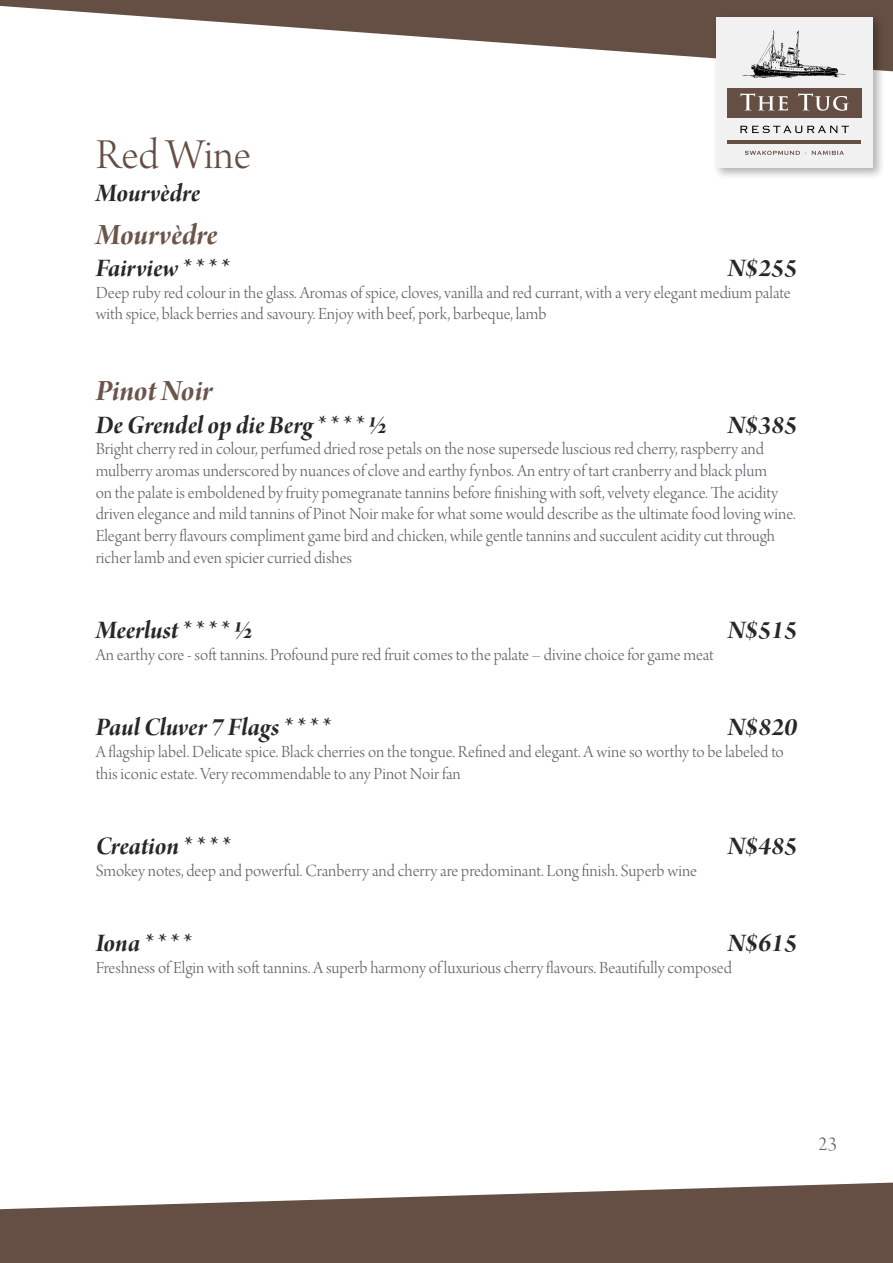
<style>
.page{position:relative;width:893px;height:1263px;background:#fff}
.page>*{position:absolute;margin:0;border:0;box-sizing:border-box;transform-origin:0 0}
.t1{font:45px "Arno Pro Light Display";color:#654f44}
.t2{font:31.5px "Arno Pro Bold Italic Display";letter-spacing:-.005em;color:#6b554a}
.t3{font:27px "Arno Pro Bold Italic Display";letter-spacing:-.005em;color:#292829}
.t4{font:21px "Arno Pro Light Display";color:#636466}
.t5{font:18px/21.6px "Arno Pro Light Display";color:#636466}
</style>
<div class="page">
<svg style="left:0;top:0;width:893px;height:72px"></svg>
<div style="left:712px;top:13px;width:173px;height:167px;background:#000;opacity:.3"></div>
<div style="left:716px;top:17px;width:157px;height:151px;background:#f1f1f2"></div>
<div style="left:727px;top:88px;width:135px;height:29px;background:#654f44"></div>
<hr style="left:727px;top:140px;width:134px;height:4px;background:#654f44">
<svg style="left:740px;top:125px;width:109px;height:8px"></svg>
<svg style="left:740px;top:93px;width:109px;height:18px"></svg>
<svg style="left:742px;top:30px;width:104px;height:48px"></svg>
<svg style="left:745px;top:151px;width:99px;height:4px"></svg>
<svg style="left:0;top:1182px;width:893px;height:81px;fill:#654f44"></svg>
<h1 class="t1" style="left:96px;top:130px;width:157px">Red Wine</h1>
<h3 class="t3" style="left:96px;top:177px;width:106px">Mourvèdre</h3>
<h2 class="t2" style="left:96px;top:217px;width:123px">Mourvèdre</h2>
<h3 class="t3" style="left:96px;top:253px;width:135px">Fairview * * * *</h3>
<h3 class="t3" style="left:728px;top:253px;width:71px">N$255</h3>
<p class="t5" style="left:96px;top:283px;width:696px">Deep ruby red colour in the glass. Aromas of spice, cloves, vanilla and red currant, with a very elegant medium palate with spice, black berries and savoury. Enjoy with beef, pork, barbeque, lamb</p>
<h2 class="t2" style="left:96px;top:373px;width:118px">Pinot Noir</h2>
<h3 class="t3" style="left:96px;top:410px;width:293px">De Grendel op die Berg * * * * ½</h3>
<h3 class="t3" style="left:728px;top:410px;width:71px">N$385</h3>
<p class="t5" style="left:96px;top:440px;width:701px">Bright cherry red in colour, perfumed dried rose petals on the nose supersede luscious red cherry, raspberry and mulberry aromas underscored by nuances of clove and earthy fynbos. An entry of tart cranberry and black plum<br>on the palate is emboldened by fruity pomegranate tannins before finishing with soft, velvety elegance. The acidity driven elegance and mild tannins of Pinot Noir make for what some would describe as the ultimate food loving wine.<br>Elegant berry flavours compliment game bird and chicken, while gentle tannins and succulent acidity cut through richer lamb and even spicier curried dishes</p>
<h3 class="t3" style="left:96px;top:615px;width:158px">Meerlust * * * * ½</h3>
<h3 class="t3" style="left:728px;top:615px;width:71px">N$515</h3>
<p class="t5" style="left:96px;top:645px;width:620px">An earthy core - soft tannins. Profound pure red fruit comes to the palate – divine choice for game meat</p>
<h3 class="t3" style="left:96px;top:712px;width:236px">Paul Cluver 7 Flags * * * *</h3>
<h3 class="t3" style="left:728px;top:712px;width:71px">N$820</h3>
<p class="t5" style="left:96px;top:742px;width:690px">A flagship label. Delicate spice. Black cherries on the tongue. Refined and elegant. A wine so worthy to be labeled to this iconic estate. Very recommendable to any Pinot Noir fan</p>
<h3 class="t3" style="left:96px;top:831px;width:136px">Creation * * * *</h3>
<h3 class="t3" style="left:728px;top:831px;width:71px">N$485</h3>
<p class="t5" style="left:96px;top:861px;width:603px">Smokey notes, deep and powerful. Cranberry and cherry are predominant. Long finish. Superb wine</p>
<h3 class="t3" style="left:96px;top:928px;width:97px">Iona * * * *</h3>
<h3 class="t3" style="left:728px;top:928px;width:71px">N$615</h3>
<p class="t5" style="left:96px;top:958px;width:638px">Freshness of Elgin with soft tannins. A superb harmony of luxurious cherry flavours. Beautifully composed</p>
<p class="t4" style="left:819px;top:1132px;width:20px">23</p>
</div>
